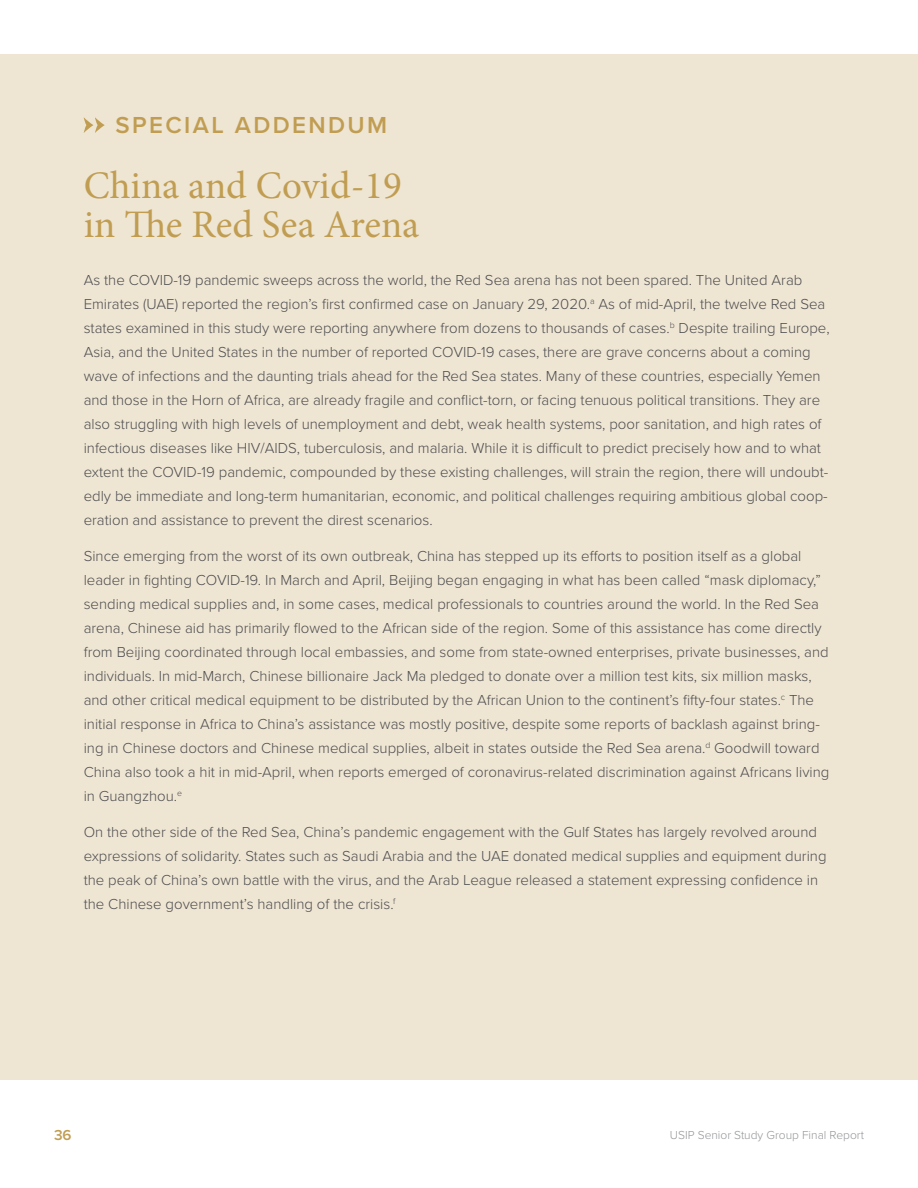
<style>
.page{position:relative;width:918px;height:1188px;background:#fff}
.page>*{position:absolute;margin:0;border:0;box-sizing:border-box;transform-origin:0 0}
.t1{font:39px/39px "Minion Pro";color:#c09d51}
.t2{font:600 24px "Proxima Nova";letter-spacing:.1em;color:#c09d51}
.t3{font:300 15px/24px "Proxima Nova";color:#4d4d4f}
.t4{font:600 15px "Proxima Nova";color:#c09d51}
.t5{font:300 12px "Proxima Nova";color:#939598}
</style>
<div class="page">
<div style="left:0;top:54px;width:918px;height:1026px;background:#eee5d3"></div>
<svg style="left:84px;top:117px;width:21px;height:16px"></svg>
<h2 class="t2" style="left:116px;top:107px;width:273px">SPECIAL ADDENDUM</h2>
<h1 class="t1" style="left:84px;top:166px;width:337px">China and Covid-19 in The Red Sea Arena</h1>
<p class="t3" style="left:84px;top:267px;width:747px">As the COVID-19 pandemic sweeps across the world, the Red Sea arena has not been spared. The United Arab Emirates (UAE) reported the region’s first confirmed case on January 29, 2020. <sup>a</sup> As of mid-April, the twelve Red Sea states examined in this study were reporting anywhere from dozens to thousands of cases. <sup>b</sup> Despite trailing Europe, Asia, and the United States in the number of reported COVID-19 cases, there are grave concerns about a coming wave of infections and the daunting trials ahead for the Red Sea states. Many of these countries, especially Yemen and those in the Horn of Africa, are already fragile and conflict-torn, or facing tenuous political transitions. They are also struggling with high levels of unemployment and debt, weak health systems, poor sanitation, and high rates of infectious diseases like HIV/AIDS, tuberculosis, and malaria. While it is difficult to predict precisely how and to what extent the COVID-19 pandemic, compounded by these existing challenges, will strain the region, there will undoubt&shy;edly be immediate and long-term humanitarian, economic, and political challenges requiring ambitious global coop&shy;eration and assistance to prevent the direst scenarios.</p>
<p class="t3" style="left:84px;top:543px;width:747px">Since emerging from the worst of its own outbreak, China has stepped up its efforts to position itself as a global leader in fighting COVID-19. In March and April, Beijing began engaging in what has been called “mask diplomacy,” sending medical supplies and, in some cases, medical professionals to countries around the world. In the Red Sea arena, Chinese aid has primarily flowed to the African side of the region. Some of this assistance has come directly from Beijing coordinated through local embassies, and some from state-owned enterprises, private businesses, and individuals. In mid-March, Chinese billionaire Jack Ma pledged to donate over a million test kits, six million masks, and other critical medical equipment to be distributed by the African Union to the continent’s fifty-four states. <sup>c</sup> The initial response in Africa to China’s assistance was mostly positive, despite some reports of backlash against bring&shy;ing in Chinese doctors and Chinese medical supplies, albeit in states outside the Red Sea arena.<sup>d</sup> Goodwill toward China also took a hit in mid-April, when reports emerged of coronavirus-related discrimination against Africans living in Guangzhou.<sup>e</sup></p>
<p class="t3" style="left:84px;top:819px;width:744px">On the other side of the Red Sea, China’s pandemic engagement with the Gulf States has largely revolved around expressions of solidarity. States such as Saudi Arabia and the UAE donated medical supplies and equipment during the peak of China’s own battle with the virus, and the Arab League released a statement expressing confidence in the Chinese government’s handling of the crisis.<sup>f</sup></p>
<p class="t4" style="left:54px;top:1124px;width:19px">36</p>
<p class="t5" style="left:670px;top:1126px;width:196px">USIP Senior Study Group Final Report</p>
</div>
